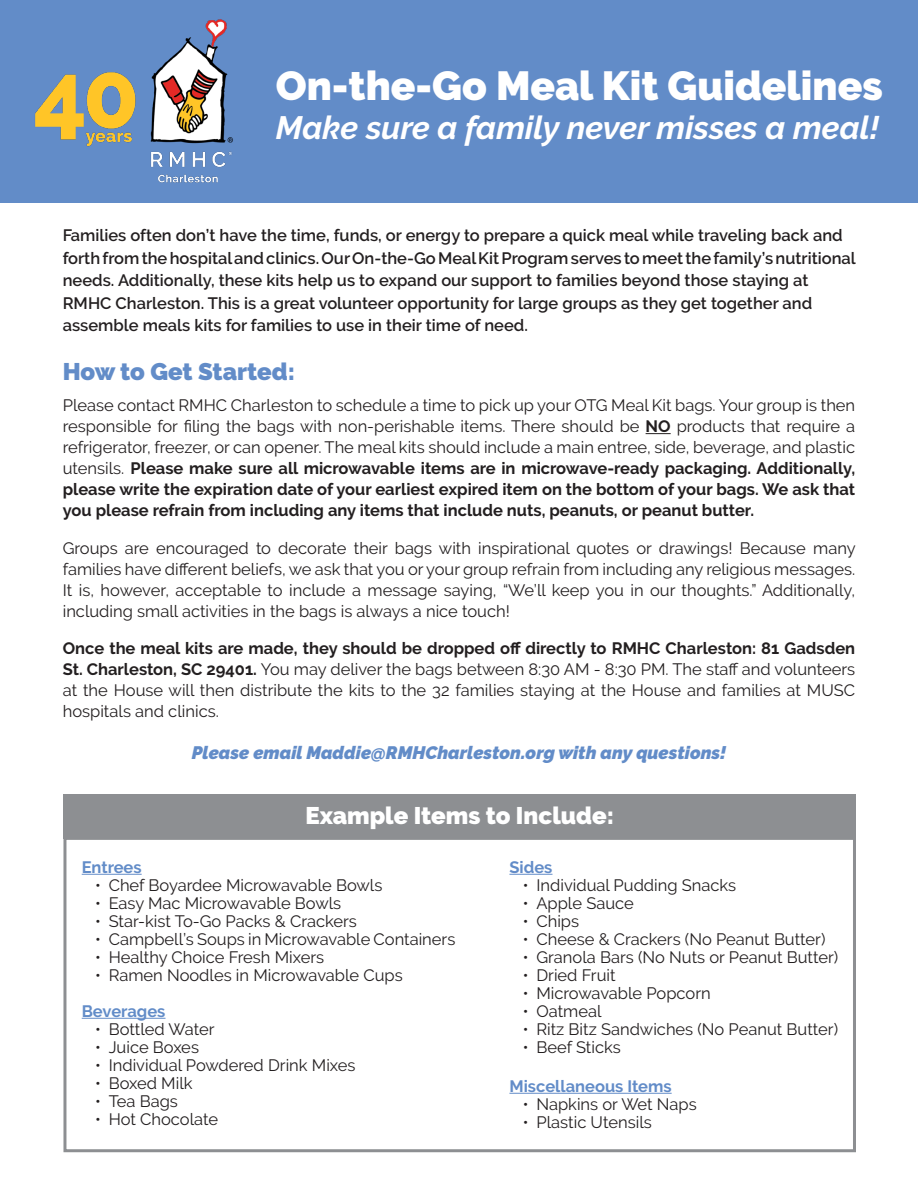
<style>
.page{position:relative;width:918px;height:1188px;background:#fff}
.page>*{position:absolute;margin:0;border:0;box-sizing:border-box;transform-origin:0 0}
.t1{font:900 40.5px "Raleway";color:#fff}
.t2{font:italic 700 32.25px "Raleway";color:#fff}
.t3{font:900 24px "Raleway";color:#fff}
.t4{font:900 24px "Raleway";letter-spacing:-.005em;color:#628cc8}
.t5{font:italic 900 18px "Raleway";color:#628cc8}
.t6{font:16.5px/21px "Raleway";color:#231f20;text-align:justify}
.t7{font:600 16.5px/22.5px "Raleway";color:#231f20}
.t8{font:700 16.5px "Raleway";color:#628cc8}
.s1{font-weight:700}
</style>
<div class="page">
<div style="left:0;top:0;width:918px;height:202px;background:#628cc8"></div>
<img style="left:0;top:19px;width:316px;height:184px">
<svg style="left:646px;top:433px;width:25px;height:1px"></svg>
<div style="left:63px;top:794px;width:793px;height:44px;background:#8d8f92"></div>
<hr style="left:82px;top:874px;width:60px;height:1px;background:#628cc8">
<hr style="left:82px;top:1018px;width:84px;height:1px;background:#628cc8">
<hr style="left:509px;top:874px;width:44px;height:1px;background:#628cc8">
<hr style="left:509px;top:1093px;width:163px;height:1px;background:#628cc8">
<div style="left:63px;top:837px;width:793px;height:315px;border:3px solid #8d8f92"></div>
<p class="t1" style="left:276px;top:63px;width:608px">On-the-Go Meal Kit Guidelines</p>
<p class="t2" style="left:276px;top:109px;width:605px">Make sure a family never misses a meal!</p>
<p class="t7" style="left:63px;top:224px;width:781px">Families often don’t have the time, funds, or energy to prepare a quick meal while traveling back and</p>
<p class="t7" style="left:63px;top:247px;width:795px">forth from the hospital and clinics. Our On-the-Go Meal Kit Program serves to meet the family’s nutritional needs. Additionally, these kits help us to expand our support to families beyond those staying at</p>
<p class="t7" style="left:63px;top:292px;width:751px">RMHC Charleston. This is a great volunteer opportunity for large groups as they get together and assemble meals kits for families to use in their time of need.</p>
<p class="t4" style="left:63px;top:358px;width:234px">How to Get Started:</p>
<p class="t6" style="left:63px;top:395px;width:794px">Please contact RMHC Charleston to schedule a time to pick up your OTG Meal Kit bags. Your group is then responsible for filing the bags with non-perishable items. There should be <span class="s1">NO</span> products that require a refrigerator, freezer, or can opener. The meal kits should include a main entree, side, beverage, and plastic utensils. <span class="s1">Please make sure all microwavable items are in microwave-ready packaging. Additionally, please write the expiration date of your earliest expired item on the bottom of your bags. We ask that you please refrain from including any items that include nuts, peanuts, or peanut butter.</span></p>
<p class="t6" style="left:63px;top:538px;width:794px">Groups are encouraged to decorate their bags with inspirational quotes or drawings! Because many families have different beliefs, we ask that you or your group refrain from including any religious messages.<br>It is, however, acceptable to include a message saying, “We’ll keep you in our thoughts.” Additionally, including small activities in the bags is always a nice touch!</p>
<p class="t6" style="left:63px;top:638px;width:794px"><span class="s1">Once the meal kits are made, they should be dropped off directly to RMHC Charleston: 81 Gadsden St. Charleston, SC 29401.</span> You may deliver the bags between 8:30 AM - 8:30 PM. The staff and volunteers at the House will then distribute the kits to the 32 families staying at the House and families at MUSC hospitals and clinics.</p>
<p class="t5" style="left:192px;top:743px;width:536px">Please email Maddie@RMHCharleston.org with any questions!</p>
<p class="t3" style="left:305px;top:802px;width:310px">Example Items to Include:</p>
<p class="t8" style="left:82px;top:858px;width:61px">Entrees</p>
<p class="t6" style="left:95px;top:875px;width:289px">• Chef Boyardee Microwavable Bowls</p>
<p class="t6" style="left:95px;top:893px;width:248px">• Easy Mac Microwavable Bowls</p>
<p class="t6" style="left:95px;top:911px;width:263px">• Star-kist To-Go Packs &amp; Crackers</p>
<p class="t6" style="left:95px;top:929px;width:362px">• Campbell’s Soups in Microwavable Containers</p>
<p class="t6" style="left:95px;top:947px;width:231px">• Healthy Choice Fresh Mixers</p>
<p class="t6" style="left:95px;top:965px;width:309px">• Ramen Noodles in Microwavable Cups</p>
<p class="t8" style="left:82px;top:1002px;width:85px">Beverages</p>
<p class="t6" style="left:95px;top:1019px;width:121px">• Bottled Water</p>
<p class="t6" style="left:95px;top:1037px;width:105px">• Juice Boxes</p>
<p class="t6" style="left:95px;top:1055px;width:262px">• Individual Powdered Drink Mixes</p>
<p class="t6" style="left:95px;top:1073px;width:99px">• Boxed Milk</p>
<p class="t6" style="left:95px;top:1091px;width:84px">• Tea Bags</p>
<p class="t6" style="left:95px;top:1109px;width:124px">• Hot Chocolate</p>
<p class="t8" style="left:509px;top:858px;width:45px">Sides</p>
<p class="t6" style="left:523px;top:875px;width:215px">• Individual Pudding Snacks</p>
<p class="t6" style="left:523px;top:893px;width:112px">• Apple Sauce</p>
<p class="t6" style="left:523px;top:911px;width:58px">• Chips</p>
<p class="t6" style="left:523px;top:929px;width:304px">• Cheese &amp; Crackers (No Peanut Butter)</p>
<p class="t6" style="left:523px;top:947px;width:317px">• Granola Bars (No Nuts or Peanut Butter)</p>
<p class="t6" style="left:523px;top:965px;width:94px">• Dried Fruit</p>
<p class="t6" style="left:523px;top:983px;width:189px">• Microwavable Popcorn</p>
<p class="t6" style="left:523px;top:1001px;width:80px">• Oatmeal</p>
<p class="t6" style="left:523px;top:1019px;width:317px">• Ritz Bitz Sandwiches (No Peanut Butter)</p>
<p class="t6" style="left:523px;top:1037px;width:99px">• Beef Sticks</p>
<p class="t8" style="left:509px;top:1077px;width:164px">Miscellaneous Items</p>
<p class="t6" style="left:523px;top:1094px;width:175px">• Napkins or Wet Naps</p>
<p class="t6" style="left:523px;top:1112px;width:130px">• Plastic Utensils</p>
</div>
